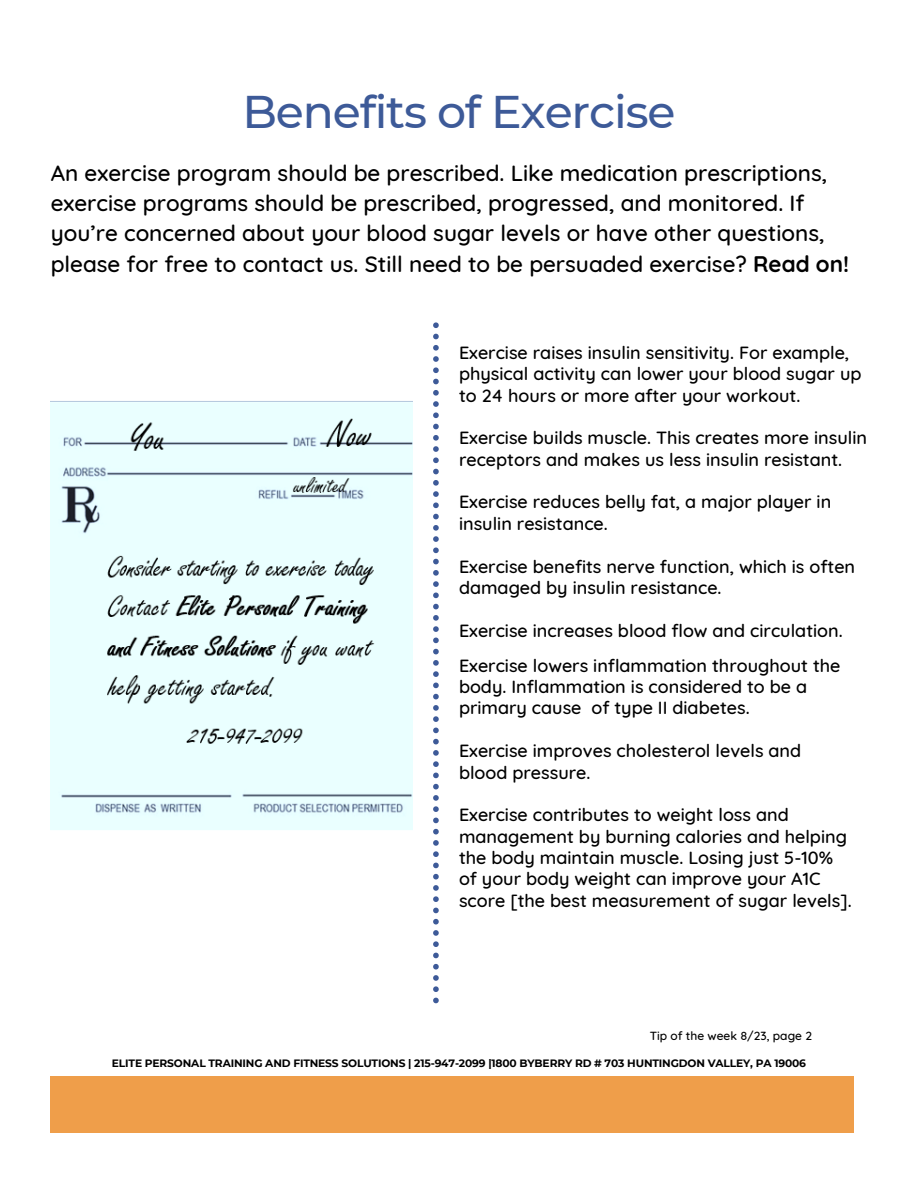
<style>
.page{position:relative;width:918px;height:1188px;background:#fff}
.page>*{position:absolute;margin:0;border:0;box-sizing:border-box;transform-origin:0 0}
.t1{font:500 45.75px "Montserrat";letter-spacing:-.025em;color:#3d5a98}
.t2{font:500 22.5px/30.3px "Quicksand";color:#000}
.t3{font:500 18px/21.3px "Quicksand";color:#000}
.t4{font:500 12px "Quicksand";color:#000}
.t5{font:700 10.65px "Montserrat";letter-spacing:-.015em;color:#000}
.s1{font-weight:700}
</style>
<div class="page">
<svg style="left:433px;top:322px;width:6px;height:681px"></svg>
<div style="left:51px;top:1076px;width:803px;height:56px;background:#ef9e4a"></div>
<img style="left:51px;top:401px;width:362px;height:429px">
<p class="t1" style="left:242px;top:84px;width:435px">Benefits of Exercise</p>
<p class="t2" style="left:51px;top:157px;width:800px">An exercise program should be prescribed. Like medication prescriptions, exercise programs should be prescribed, progressed, and monitored. If you’re concerned about your blood sugar levels or have other questions, please for free to contact us. Still need to be persuaded exercise? <span class="s1">Read on!</span></p>
<p class="t3" style="left:459px;top:341px;width:404px">Exercise raises insulin sensitivity. For example, physical activity can lower your blood sugar up to 24 hours or more after your workout.</p>
<p class="t3" style="left:459px;top:427px;width:410px">Exercise builds muscle. This creates more insulin receptors and makes us less insulin resistant.</p>
<p class="t3" style="left:459px;top:491px;width:374px">Exercise reduces belly fat, a major player in insulin resistance.</p>
<p class="t3" style="left:459px;top:555px;width:398px">Exercise benefits nerve function, which is often damaged by insulin resistance.</p>
<p class="t3" style="left:459px;top:619px;width:385px">Exercise increases blood flow and circulation.</p>
<p class="t3" style="left:459px;top:654px;width:383px">Exercise lowers inflammation throughout the body. Inflammation is considered to be a primary cause of type II diabetes.</p>
<p class="t3" style="left:459px;top:740px;width:344px">Exercise improves cholesterol levels and blood pressure.</p>
<p class="t3" style="left:459px;top:804px;width:394px">Exercise contributes to weight loss and management by burning calories and helping the body maintain muscle. Losing just 5-10% of your body weight can improve your A1C score [the best measurement of sugar levels].</p>
<p class="t4" style="left:650px;top:1028px;width:164px">Tip of the week 8/23, page 2</p>
<p class="t5" style="left:112px;top:1057px;width:696px">ELITE PERSONAL TRAINING AND FITNESS SOLUTIONS | 215-947-2099 |1800 BYBERRY RD # 703 HUNTINGDON VALLEY, PA 19006</p>
</div>
